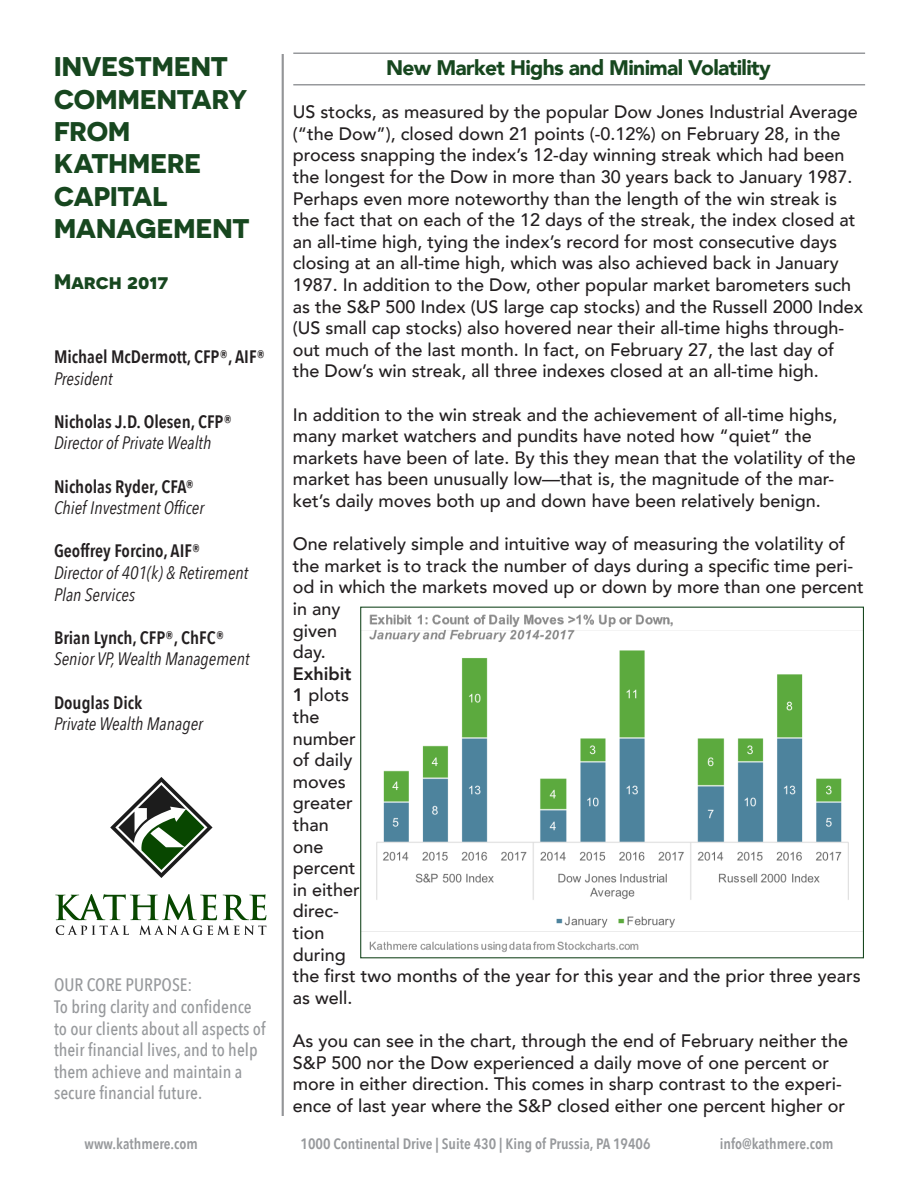
<style>
.page{position:relative;width:918px;height:1188px;background:#fff}
.page>*{position:absolute;margin:0;border:0;box-sizing:border-box;transform-origin:0 0}
.t1{font:700 27px/32.4px "Novecentosanswide";letter-spacing:-.01em;color:#17471f}
.t2{font:900 21px "Avenir";letter-spacing:-.03em;color:#17471f}
.t3{font:700 21px "Novecentosanswide";letter-spacing:-.005em;color:#17471f}
.t4{font:500 18px/21.6px "Avenir";color:#231f20}
.t5{font:500 18px/21.6px "Avenir Next Condensed";color:#97999c}
.t6{font:italic 18px/21.6px "Avenir Next Condensed";color:#231f20}
.t7{font:600 18px "Avenir Next Condensed";color:#231f20}
.t8{font:600 15px "Avenir Next Condensed";color:#97999c}
.s1{font-weight:800}
</style>
<div class="page">
<svg style="left:281px;top:54px;width:3px;height:1062px;background:#b1b2b4"></svg>
<svg style="left:110px;top:777px;width:103px;height:101px"></svg>
<svg style="left:55px;top:894px;width:211px;height:41px"></svg>
<hr style="left:293px;top:52px;width:572px;height:2px;background:#97999c">
<hr style="left:293px;top:84px;width:572px;height:2px;background:#97999c">
<img style="left:362px;top:614px;width:500px;height:339px">
<p class="t1" style="left:54px;top:50px;width:197px">INVESTMENT<br>COMMENTARY<br>FROM<br>KATHMERE<br>CAPITAL<br>MANAGEMENT</p>
<p class="t3" style="left:54px;top:268px;width:116px">March 2017</p>
<p class="t7" style="left:54px;top:341px;width:213px">Michael McDermott, CFP®, AIF®</p>
<p class="t6" style="left:54px;top:367px;width:60px">President</p>
<p class="t7" style="left:54px;top:406px;width:180px">Nicholas J.D. Olesen, CFP®</p>
<p class="t6" style="left:54px;top:432px;width:159px">Director of Private Wealth</p>
<p class="t7" style="left:54px;top:471px;width:142px">Nicholas Ryder, CFA®</p>
<p class="t6" style="left:54px;top:497px;width:152px">Chief Investment Officer</p>
<p class="t7" style="left:54px;top:536px;width:148px">Geoffrey Forcino, AIF®</p>
<p class="t6" style="left:54px;top:562px;width:196px">Director of 401(k) &amp; Retirement<br>Plan Services</p>
<p class="t7" style="left:54px;top:622px;width:172px">Brian Lynch, CFP®, ChFC®</p>
<p class="t6" style="left:54px;top:648px;width:197px">Senior VP, Wealth Management</p>
<p class="t7" style="left:54px;top:687px;width:90px">Douglas Dick</p>
<p class="t6" style="left:54px;top:713px;width:150px">Private Wealth Manager</p>
<p class="t5" style="left:54px;top:974px;width:140px">OUR CORE PURPOSE:</p>
<p class="t5" style="left:54px;top:996px;width:213px">To bring clarity and confidence to our clients about all aspects of their financial lives, and to help them achieve and maintain a secure financial future.</p>
<p class="t2" style="left:386px;top:50px;width:386px">New Market Highs and Minimal Volatility</p>
<p class="t4" style="left:293px;top:100px;width:572px">US stocks, as measured by the popular Dow Jones Industrial Average (“the Dow”), closed down 21 points (-0.12%) on February 28, in the process snapping the index’s 12-day winning streak which had been the longest for the Dow in more than 30 years back to January 1987.<br>Perhaps even more noteworthy than the length of the win streak is the fact that on each of the 12 days of the streak, the index closed at an all-time high, tying the index’s record for most consecutive days closing at an all-time high, which was also achieved back in January 1987. In addition to the Dow, other popular market barometers such as the S&amp;P 500 Index (US large cap stocks) and the Russell 2000 Index (US small cap stocks) also hovered near their all-time highs through&shy;out much of the last month. In fact, on February 27, the last day of the Dow’s win streak, all three indexes closed at an all-time high.</p>
<p class="t4" style="left:293px;top:403px;width:564px">In addition to the win streak and the achievement of all-time highs, many market watchers and pundits have noted how “quiet” the markets have been of late. By this they mean that the volatility of the market has been unusually low—that is, the magnitude of the mar&shy;ket’s daily moves both up and down have been relatively benign.</p>
<p class="t4" style="left:293px;top:532px;width:573px">One relatively simple and intuitive way of measuring the volatility of the market is to track the number of days during a specific time peri&shy;od in which the markets moved up or down by more than one percent in any<br>given<br>day.<br><span class="s1">Exhibit<br>1</span> plots<br>the<br>number<br>of daily<br>moves<br>greater<br>than<br>one<br>percent<br>in either<br>direc-<br>tion<br>during<br>the first two months of the year for this year and the prior three years as well.</p>
<p class="t4" style="left:293px;top:1029px;width:557px">As you can see in the chart, through the end of February neither the S&amp;P 500 nor the Dow experienced a daily move of one percent or more in either direction. This comes in sharp contrast to the experi&shy;ence of last year where the S&amp;P closed either one percent higher or</p>
<p class="t8" style="left:85px;top:1130px;width:115px">www.kathmere.com</p>
<p class="t8" style="left:301px;top:1130px;width:351px">1000 Continental Drive | Suite 430 | King of Prussia, PA 19406</p>
<p class="t8" style="left:720px;top:1130px;width:115px">info@kathmere.com</p>
</div>
